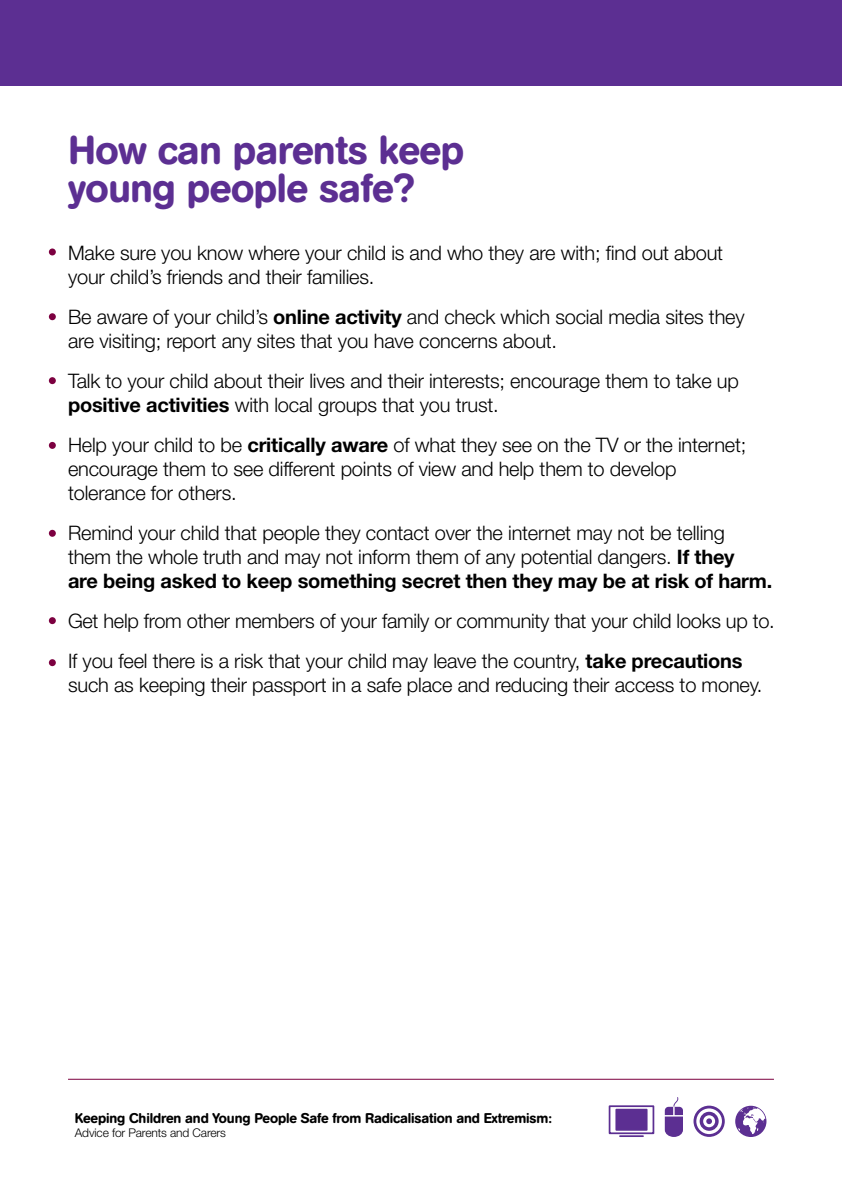
<style>
.page{position:relative;width:842px;height:1191px;background:#fff}
.page>*{position:absolute;margin:0;border:0;box-sizing:border-box;transform-origin:0 0}
.t1{font:500 40px/38px "AG Book Rounded";letter-spacing:-.01em;color:#5c2f92}
.t2{font:300 20px/24px "Helvetica Neue";letter-spacing:-.01em;color:#000}
.t3{font:500 14px "AG Book Rounded";letter-spacing:-.01em;color:#000}
.t4{font:300 12px "Helvetica Neue";letter-spacing:-.01em;color:#000}
.s1{font-weight:700}
</style>
<div class="page">
<div style="left:49px;top:248px;width:7px;height:7px;background:#7c0040;border-radius:50%"></div>
<div style="left:49px;top:313px;width:7px;height:7px;background:#7c0040;border-radius:50%"></div>
<div style="left:49px;top:377px;width:7px;height:7px;background:#7c0040;border-radius:50%"></div>
<div style="left:49px;top:442px;width:7px;height:7px;background:#7c0040;border-radius:50%"></div>
<div style="left:49px;top:530px;width:7px;height:7px;background:#7c0040;border-radius:50%"></div>
<div style="left:49px;top:617px;width:7px;height:7px;background:#7c0040;border-radius:50%"></div>
<div style="left:49px;top:659px;width:7px;height:7px;background:#7c0040;border-radius:50%"></div>
<div style="left:0;top:0;width:842px;height:85px;background:#5c2f92"></div>
<hr style="left:68px;top:1078px;width:706px;height:1px;background:#7c0040">
<svg style="left:665px;top:1097px;width:18px;height:40px"></svg>
<svg style="left:735px;top:1105px;width:31px;height:32px"></svg>
<svg style="left:736px;top:1106px;width:31px;height:31px"></svg>
<svg style="left:693px;top:1105px;width:32px;height:31px"></svg>
<svg style="left:695px;top:1107px;width:28px;height:28px"></svg>
<div style="left:694px;top:1106px;width:30px;height:30px;border:2px solid #5c2f92;border-radius:50%"></div>
<svg style="left:700px;top:1111px;width:19px;height:19px"></svg>
<div style="left:703px;top:1115px;width:12px;height:12px;background:#fff;border-radius:50%"></div>
<svg style="left:706px;top:1118px;width:6px;height:6px"></svg>
<div style="left:609px;top:1105px;width:45px;height:29px;border:2px solid #5c2f92"></div>
<div style="left:615px;top:1108px;width:32px;height:22px;background:#5c2f92;border:2px solid #5c2f92"></div>
<hr style="left:620px;top:1135px;width:23px;height:2px;background:#5c2f92">
<h1 class="t1" style="left:68px;top:132px;width:397px">How can parents keep young people safe?</h1>
<p class="t2" style="left:68px;top:240px;width:657px">Make sure you know where your child is and who they are with; find out about your child’s friends and their families.</p>
<p class="t2" style="left:68px;top:304px;width:678px">Be aware of your child’s <span class="s1">online activity</span> and check which social media sites they are visiting; report any sites that you have concerns about.</p>
<p class="t2" style="left:68px;top:368px;width:672px">Talk to your child about their lives and their interests; encourage them to take up <span class="s1">positive activities</span> with local groups that you trust.</p>
<p class="t2" style="left:68px;top:432px;width:680px">Help your child to be <span class="s1">critically aware</span> of what they see on the TV or the internet; encourage them to see different points of view and help them to develop tolerance for others.</p>
<p class="t2" style="left:68px;top:520px;width:706px">Remind your child that people they contact over the internet may not be telling them the whole truth and may not inform them of any potential dangers. <span class="s1">If they<br>are being asked to keep something secret then they may be at risk of harm.</span></p>
<p class="t2" style="left:68px;top:600px;width:708px;line-height:40px">Get help from other members of your family or community that your child looks up to.<br>If you feel there is a risk that your child may leave the country, <span class="s1">take precautions</span></p>
<p class="t2" style="left:68px;top:672px;width:696px">such as keeping their passport in a safe place and reducing their access to money.</p>
<p class="t3" style="left:75px;top:1109px;width:479px">Keeping Children and Young People Safe from Radicalisation and Extremism:</p>
<p class="t4" style="left:75px;top:1125px;width:153px">Advice for Parents and Carers</p>
</div>
